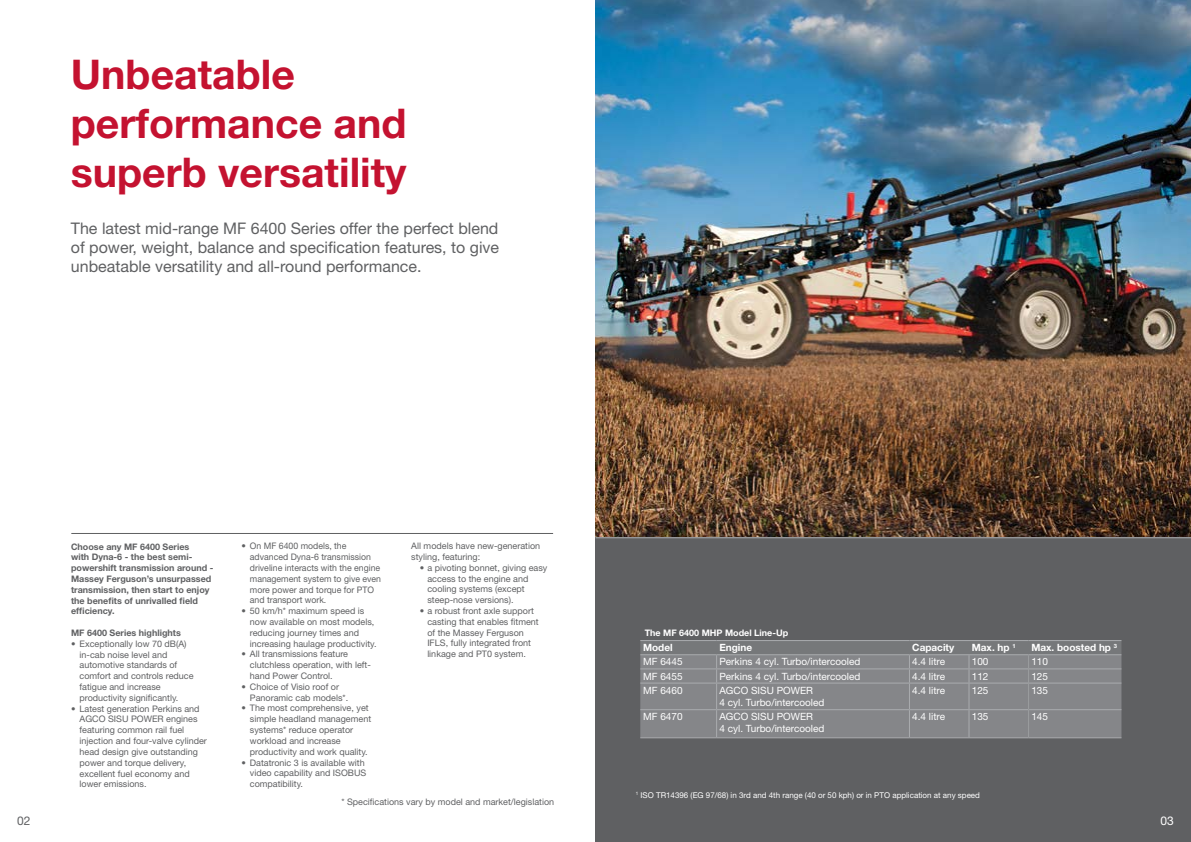
<style>
.page{position:relative;width:1191px;height:842px;background:#fff}
.page>*{position:absolute;margin:0;border:0;box-sizing:border-box;transform-origin:0 0}
.t1{font:700 41px/49.2px "Helvetica Neue";color:#c41230}
.t2{font:16px/19.2px "Helvetica Neue";color:#5f6062;text-align:justify}
.t3{font:12px "Helvetica Neue";color:#5f6062}
.t4{font:12px "Helvetica Neue";color:#fff}
.t5{font:10px/12px "Helvetica Neue";color:#fff}
.t6{font:700 10px "Helvetica Neue";color:#fff}
.t7{font:9px/10.8px "Helvetica Neue";color:#5f6062}
.t8{font:700 9px/10.8px "Helvetica Neue";color:#5f6062}
.t9{font:700 9px "Helvetica Neue";color:#fff}
.t10{font:8px "Helvetica Neue";color:#fff}
</style>
<div class="page">
<img style="left:595px;top:0;width:596px;height:537px">
<div style="left:595px;top:538px;width:596px;height:304px;background:#5f6062"></div>
<hr style="left:71px;top:533px;width:482px;height:1px;background:#5f6062">
<svg style="left:640px;top:640px;width:481px;height:98px;background:#858689"></svg>
<hr style="left:595px;top:537px;width:596px;height:1px;background:#aaacaf">
<h1 class="t1" style="left:71px;top:49px;width:337px">Unbeatable performance and superb versatility</h1>
<h2 class="t2" style="left:71px;top:218px;width:430px">The latest mid-range MF 6400 Series offer the perfect blend of power, weight, balance and specification features, to give unbeatable versatility and all-round performance.</h2>
<h3 class="t3" style="left:17px;top:813px;width:15px">02</h3>
<p class="t8" style="left:71px;top:541px;width:144px">Choose any MF 6400 Series<br>with Dyna-6 - the best semi&shy;powershift transmission around -<br>Massey Ferguson’s unsurpassed transmission, then start to enjoy the benefits of unrivalled field efficiency.</p>
<p class="t8" style="left:71px;top:627px;width:111px">MF 6400 Series highlights</p>
<p class="t7" style="left:80px;top:638px;width:116px;text-indent:-9px">• Exceptionally low 70 dB(A) in-cab noise level and automotive standards of comfort and controls reduce fatigue and increase productivity significantly.</p>
<p class="t7" style="left:80px;top:703px;width:129px;text-indent:-9px">• Latest generation Perkins and<br>AGCO SISU POWER engines featuring common rail fuel injection and four-valve cylinder head design give outstanding power and torque delivery, excellent fuel economy and lower emissions.</p>
<p class="t7" style="left:250px;top:541px;width:133px;text-indent:-9px">• On MF 6400 models, the advanced Dyna-6 transmission driveline interacts with the engine management system to give even more power and torque for PTO and transport work.</p>
<p class="t7" style="left:250px;top:605px;width:128px;text-indent:-9px">• 50 km/h* maximum speed is now available on most models, reducing journey times and increasing haulage productivity.</p>
<p class="t7" style="left:250px;top:649px;width:123px;text-indent:-9px">• All transmissions feature clutchless operation, with left&shy;hand Power Control.</p>
<p class="t7" style="left:250px;top:681px;width:100px;text-indent:-9px">• Choice of Visio roof or<br>Panoramic cab models*.</p>
<p class="t7" style="left:250px;top:703px;width:123px;text-indent:-9px">• The most comprehensive, yet simple headland management systems* reduce operator workload and increase productivity and work quality.</p>
<p class="t7" style="left:250px;top:757px;width:118px;text-indent:-9px">• Datatronic 3 is available with video capability and ISOBUS compatibility.</p>
<p class="t7" style="left:411px;top:540px;width:130px">All models have new-generation styling, featuring:</p>
<p class="t7" style="left:427px;top:562px;width:122px;text-indent:-7px">• a pivoting bonnet, giving easy access to the engine and cooling systems (except steep-nose versions).</p>
<p class="t7" style="left:427px;top:605px;width:113px;text-indent:-7px">• a robust front axle support casting that enables fitment of the Massey Ferguson<br>IFLS, fully integrated front linkage and PT0 system.</p>
<p class="t7" style="left:341px;top:796px;width:214px">* Specifications vary by model and market/legislation</p>
<p class="t9" style="left:644px;top:627px;width:145px">The MF 6400 MHP Model Line-Up</p>
<p class="t6" style="left:643px;top:641px;width:31px">Model</p>
<p class="t6" style="left:719px;top:641px;width:34px">Engine</p>
<p class="t6" style="left:912px;top:641px;width:44px">Capacity</p>
<p class="t6" style="left:971px;top:641px;width:45px">Max. hp <sup>1</sup></p>
<p class="t6" style="left:1031px;top:641px;width:87px">Max. boosted hp <sup>3</sup></p>
<p class="t5" style="left:643px;top:656px;width:41px">MF 6445</p>
<p class="t5" style="left:719px;top:656px;width:142px">Perkins 4 cyl. Turbo/intercooled</p>
<p class="t5" style="left:912px;top:656px;width:34px">4.4 litre</p>
<p class="t5" style="left:971px;top:656px;width:18px">100</p>
<p class="t5" style="left:1031px;top:656px;width:18px">110</p>
<p class="t5" style="left:643px;top:670px;width:41px">MF 6455</p>
<p class="t5" style="left:719px;top:670px;width:142px">Perkins 4 cyl. Turbo/intercooled</p>
<p class="t5" style="left:912px;top:670px;width:34px">4.4 litre</p>
<p class="t5" style="left:971px;top:670px;width:18px">112</p>
<p class="t5" style="left:1031px;top:670px;width:18px">125</p>
<p class="t5" style="left:643px;top:684px;width:41px">MF 6460</p>
<p class="t5" style="left:719px;top:684px;width:107px">AGCO SISU POWER<br>4 cyl. Turbo/intercooled</p>
<p class="t5" style="left:912px;top:684px;width:34px">4.4 litre</p>
<p class="t5" style="left:971px;top:684px;width:18px">125</p>
<p class="t5" style="left:1031px;top:684px;width:18px">135</p>
<p class="t5" style="left:643px;top:711px;width:41px">MF 6470</p>
<p class="t5" style="left:719px;top:711px;width:107px">AGCO SISU POWER<br>4 cyl. Turbo/intercooled</p>
<p class="t5" style="left:912px;top:711px;width:34px">4.4 litre</p>
<p class="t5" style="left:971px;top:711px;width:18px">135</p>
<p class="t5" style="left:1031px;top:711px;width:18px">145</p>
<p class="t10" style="left:635px;top:790px;width:346px"><sup>1</sup> ISO TR14396 (EG 97/68) in 3rd and 4th range (40 or 50 kph) or in PTO application at any speed</p>
<h3 class="t4" style="left:1160px;top:813px;width:15px">03</h3>
</div>
